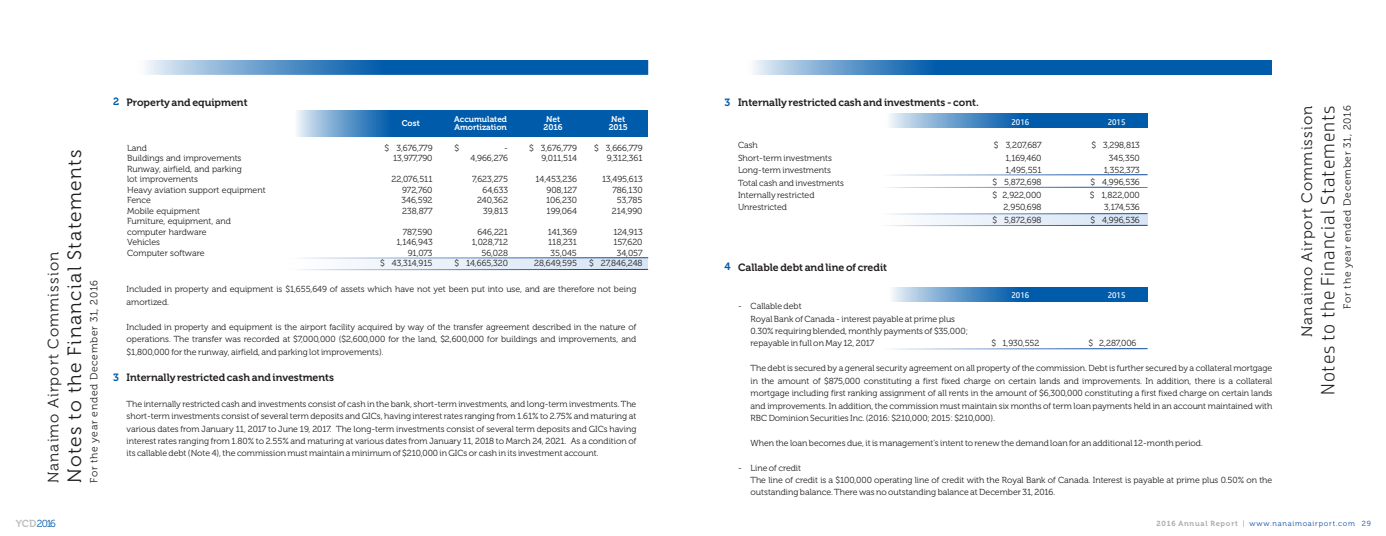
<style>
.page{position:relative;width:1386px;height:536px;background:#fff}
.page>*{position:absolute;margin:0;border:0;box-sizing:border-box;transform-origin:0 0}
.t1{font:19.25px "Museo 300";letter-spacing:.07em;color:#231f20}
.t2{font:300 19.25px "HP Simplified";letter-spacing:.055em;color:#231f20}
.t3{font:15.05px "Museo 300";letter-spacing:.07em;color:#231f20}
.t4{font:10.5px "Museo 700";color:#231f20}
.t5{font:10.5px "Museo 700";color:#005bab}
.t6{font:10.33px "Museo 300";letter-spacing:.07em;color:#231f20}
.t7{font:10.15px "Museo 300";color:#005bab}
.t8{font:8.75px/10.5px "Museo 300";color:#231f20;text-align:right}
.t9{font:8.31px/8.8px "Museo 700";color:#fff}
.t10{font:8.31px "HP Simplified";color:#fff}
.t11{font:7.35px "Museo 300";letter-spacing:.11em;color:#0d4ba0}
.s1{font-family:"Museo 700";font-weight:700;color:#bcbec0}
.s2{font-family:"Museo 700";color:#a7a9ac}
.s3{color:#808285}
</style>
<div class="page">
<svg style="left:358px;top:259px;width:290px;height:10px;fill:#e4edf8"></svg>
<svg style="left:301px;top:257px;width:348px;height:2px"></svg>
<svg style="left:299px;top:269px;width:350px;height:1px"></svg>
<svg style="left:297px;top:110px;width:351px;height:26px;background:#1d6db4"></svg>
<svg style="left:146px;top:60px;width:502px;height:15px;background:#347cbc"></svg>
<svg style="left:889px;top:113px;width:259px;height:15px;background:#377ebd"></svg>
<svg style="left:930px;top:215px;width:218px;height:9px;fill:#e4edf8"></svg>
<svg style="left:890px;top:213px;width:258px;height:2px"></svg>
<svg style="left:887px;top:224px;width:261px;height:2px"></svg>
<svg style="left:887px;top:186px;width:261px;height:2px"></svg>
<svg style="left:891px;top:174px;width:257px;height:2px"></svg>
<svg style="left:893px;top:348px;width:255px;height:1px"></svg>
<svg style="left:753px;top:60px;width:519px;height:15px;background:#2673b7"></svg>
<svg style="left:892px;top:287px;width:256px;height:15px;background:#357dbc"></svg>
<h1 class="t1" style="left:67px;top:483px;width:335px;rotate:-90deg">Notes to the Financial Statements</h1>
<h2 class="t3" style="left:47px;top:483px;width:232px;rotate:-90deg">Nanaimo Airport Commission</h2>
<p class="t6" style="left:90px;top:483px;width:205px;rotate:-90deg">For the year ended December 31, 2016</p>
<p class="t5" style="left:113px;top:97px;width:8px">2</p>
<p class="t4" style="left:127px;top:98px;width:122px">Property and equipment</p>
<p class="t8" style="left:127px;top:143px;width:140px;text-align:left">Land<br>Buildings and improvements<br>Runway, airfield, and parking<br>lot improvements<br>Heavy aviation support equipment<br>Fence<br>Mobile equipment<br>Furniture, equipment, and computer hardware<br>Vehicles<br>Computer software</p>
<p class="t9" style="left:402px;top:120px;width:20px">Cost</p>
<p class="t9" style="left:609px;top:115px;width:21px;text-align:center">Net<br>2015</p>
<p class="t9" style="left:544px;top:115px;width:20px">Net<br>2016</p>
<p class="t9" style="left:454px;top:115px;width:54px">Accumulated<br>Amortization</p>
<p class="t8" style="left:385px;top:143px;width:49px">$ 3,676,779<br>13,977,790</p>
<p class="t8" style="left:402px;top:175px;width:33px;text-align:justify;text-indent:-10px">22,076,511<br>972,760<br>346,592<br>238,877</p>
<p class="t8" style="left:380px;top:227px;width:54px">787,590<br>1,146,943<br>91,073<br>$ 43,314,915</p>
<p class="t8" style="left:454px;top:143px;width:6px">$</p>
<p class="t8" style="left:471px;top:143px;width:39px">-<br>4,966,276</p>
<p class="t8" style="left:472px;top:175px;width:37px">7,623,275<br>64,633<br>240,362<br>39,813</p>
<p class="t8" style="left:454px;top:227px;width:55px">646,221<br>1,028,712<br>56,028<br>$ 14,665,320</p>
<p class="t8" style="left:529px;top:143px;width:49px">$ 3,676,779<br>9,011,514</p>
<p class="t8" style="left:546px;top:175px;width:32px;text-align:justify;text-indent:-10px">14,453,236<br>908,127<br>106,230<br>199,064</p>
<p class="t8" style="left:534px;top:227px;width:44px">141,369<br>118,231<br>35,045<br>28,649,595</p>
<p class="t8" style="left:594px;top:143px;width:50px">$ 3,666,779<br>9,312,361</p>
<p class="t8" style="left:602px;top:175px;width:42px">13,495,613<br>786,130<br>53,785<br>214,990</p>
<p class="t8" style="left:589px;top:227px;width:55px">124,913<br>157,620<br>34,057<br>$ 27,846,248</p>
<p class="t5" style="left:113px;top:373px;width:7px">3</p>
<p class="t8" style="left:127px;top:284px;width:511px;line-height:12.4px;text-align:left">Included in property and equipment is $1,655,649 of assets which have not yet been put into use, and are therefore not being amortized.</p>
<p class="t8" style="left:127px;top:321px;width:511px;line-height:12.4px;text-align:justify">Included in property and equipment is the airport facility acquired by way of the transfer agreement described in the nature of operations. The transfer was recorded at $7,000,000 ($2,600,000 for the land, $2,600,000 for buildings and improvements, and $1,800,000 for the runway, airfield, and parking lot improvements).</p>
<p class="t4" style="left:127px;top:373px;width:209px">Internally restricted cash and investments</p>
<p class="t8" style="left:127px;top:398px;width:511px;line-height:12.4px;text-align:justify">The internally restricted cash and investments consist of cash in the bank, short-term investments, and long-term investments. The short-term investments consist of several term deposits and GICs, having interest rates ranging from 1.61% to 2.75% and maturing at various dates from January 11, 2017 to June 19, 2017. The long-term investments consist of several term deposits and GICs having interest rates ranging from 1.80% to 2.55% and maturing at various dates from January 11, 2018 to March 24, 2021. As a condition of its callable debt (Note 4), the commission must maintain a minimum of $210,000 in GICs or cash in its investment account.</p>
<p class="t7" style="left:16px;top:519px;width:42px"><span class="s1">YCD</span>2016</p>
<p class="t5" style="left:725px;top:98px;width:7px">3</p>
<p class="t4" style="left:738px;top:98px;width:242px">Internally restricted cash and investments - cont.</p>
<p class="t8" style="left:738px;top:140px;width:108px;line-height:12.4px;text-align:left">Cash<br>Short-term investments<br>Long-term investments<br>Total cash and investments<br>Internally restricted<br>Unrestricted</p>
<p class="t10" style="left:1012px;top:118px;width:19px">2016</p>
<p class="t10" style="left:1108px;top:118px;width:19px">2015</p>
<p class="t8" style="left:992px;top:140px;width:51px;line-height:12.4px">$ 3,207,687<br>1,169,460<br>1,495,551<br>$ 5,872,698 $ 2,922,000<br>2,950,698<br>$ 5,872,698</p>
<p class="t8" style="left:1090px;top:140px;width:52px;line-height:12.4px">$ 3,298,813<br>345,350<br>1,352,373<br>$ 4,996,536 $ 1,822,000<br>3,174,536<br>$ 4,996,536</p>
<p class="t5" style="left:725px;top:262px;width:8px">4</p>
<p class="t4" style="left:738px;top:263px;width:151px">Callable debt and line of credit</p>
<p class="t8" style="left:751px;top:301px;width:219px;line-height:12.4px;text-align:left;text-indent:-13px">- Callable debt<br>Royal Bank of Canada - interest payable at prime plus 0.30% requiring blended, monthly payments of $35,000; repayable in full on May 12, 2017</p>
<p class="t10" style="left:1012px;top:291px;width:19px">2016</p>
<p class="t10" style="left:1108px;top:291px;width:19px">2015</p>
<p class="t8" style="left:992px;top:339px;width:49px">$ 1,930,552</p>
<p class="t8" style="left:1088px;top:339px;width:50px">$ 2,287,006</p>
<p class="t8" style="left:751px;top:363px;width:523px;line-height:12.4px;text-align:justify">The debt is secured by a general security agreement on all property of the commission. Debt is further secured by a collateral mortgage in the amount of $875,000 constituting a first fixed charge on certain lands and improvements. In addition, there is a collateral mortgage including first ranking assignment of all rents in the amount of $6,300,000 constituting a first fixed charge on certain lands and improvements. In addition, the commission must maintain six months of term loan payments held in an account maintained with RBC Dominion Securities Inc. (2016: $210,000; 2015: $210,000).</p>
<p class="t8" style="left:751px;top:438px;width:454px">When the loan becomes due, it is management's intent to renew the demand loan for an additional 12-month period.</p>
<p class="t8" style="left:751px;top:462px;width:523px;line-height:12.4px;text-align:left;text-indent:-13px">- Line of credit<br>The line of credit is a $100,000 operating line of credit with the Royal Bank of Canada. Interest is payable at prime plus 0.50% on the outstanding balance. There was no outstanding balance at December 31, 2016.</p>
<h2 class="t3" style="left:1301px;top:337px;width:232px;rotate:-90deg">Nanaimo Airport Commission</h2>
<p class="t6" style="left:1343px;top:308px;width:205px;rotate:-90deg">For the year ended December 31, 2016</p>
<h1 class="t2" style="left:1319px;top:395px;width:291px;rotate:-90deg">Notes to the Financial Statements</h1>
<p class="t11" style="left:1157px;top:520px;width:216px"><span class="s2">2016 Annual Report</span> <span class="s3">|</span> www.nanaimoairport.com 29</p>
</div>
